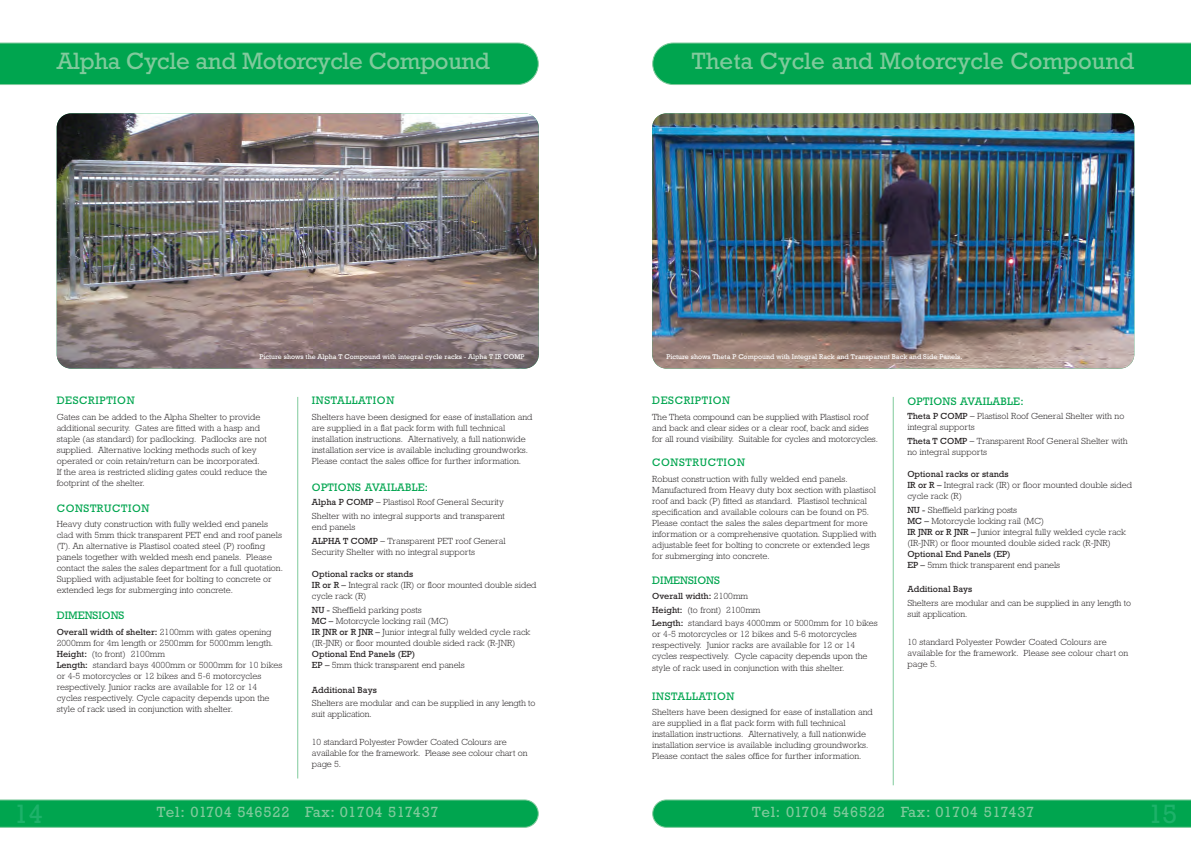
<style>
.page{position:relative;width:1191px;height:842px;background:#fff}
.page>*{position:absolute;margin:0;border:0;box-sizing:border-box;transform-origin:0 0}
.t1{font:27px "M Rockwell";color:#1eb26a}
.t2{font:24px "Rockwell";letter-spacing:-.015em;color:#80ca9c}
.t3{font:15px "M Rockwell";letter-spacing:.03em;color:#80ca9c}
.t4{font:11px "M Rockwell";letter-spacing:.055em;color:#00a54f}
.t5{font:11px "M Rockwell";letter-spacing:.025em;color:#00a54f}
.t6{font:11px "M Rockwell";color:#00a54f}
.t7{font:300 9px/11px "M Rockwell";color:#231f20}
.t8{font:9px "M Rockwell";color:#231f20}
.t9{font:7px "M Rockwell";color:#fff}
.s1{font-weight:400}
.s2{font-family:"Rockwell";font-weight:400}
</style>
<div class="page">
<img style="left:652px;top:113px;width:482px;height:256px;border-radius:14px">
<div style="left:652px;top:43px;width:539px;height:42px;background:#00a54f"></div>
<img style="left:57px;top:113px;width:482px;height:256px;border-radius:14px">
<div style="left:0;top:43px;width:539px;height:42px;background:#00a54f"></div>
<svg style="left:0;top:799px;width:539px;height:29px;background:#0fa958"></svg>
<hr style="left:297px;top:397px;width:1px;height:381px;background:#80ca9c">
<hr style="left:892px;top:397px;width:1px;height:388px;background:#80ca9c">
<svg style="left:652px;top:799px;width:539px;height:29px;background:#0fa958"></svg>
<h2 class="t2" style="left:57px;top:47px;width:434px">Alpha Cycle and Motorcycle Compound</h2>
<h2 class="t2" style="left:691px;top:47px;width:444px">Theta Cycle and Motorcycle Compound</h2>
<p class="t9" style="left:259px;top:354px;width:267px">Picture shows the Alpha T Compound with integral cycle racks - Alpha T IR COMP</p>
<p class="t9" style="left:666px;top:354px;width:297px">Picture shows Theta P Compound with Integral Rack and Transparent Back and Side Panels.</p>
<p class="t4" style="left:57px;top:397px;width:79px">DESCRIPTION</p>
<p class="t7" style="left:57px;top:412px;width:212px">Gates can be added to the Alpha Shelter to provide additional security. Gates are fitted with a hasp and staple (as standard) for padlocking. Padlocks are not supplied. Alternative locking methods such of key operated or coin retain/return can be incorporated.<br>If the area is restricted sliding gates could reduce the footprint of the shelter.</p>
<p class="t4" style="left:57px;top:504px;width:94px">CONSTRUCTION</p>
<p class="t7" style="left:57px;top:519px;width:228px">Heavy duty construction with fully welded end panels clad with 5mm thick transparent PET end and roof panels (T). An alternative is Plastisol coated steel (P) roofing panels together with welded mesh end panels. Please contact the sales the sales department for a full quotation.<br>Supplied with adjustable feet for bolting to concrete or extended legs for submerging into concrete.</p>
<p class="t6" style="left:57px;top:612px;width:69px">DIMENSIONS</p>
<p class="t7" style="left:57px;top:627px;width:227px"><span class="s1">Overall width of shelter:</span> 2100mm with gates opening 2000mm for 4m length or 2500mm for 5000mm length.<br><span class="s1">Height:</span> (to front) 2100mm<br><span class="s1">Length:</span> standard bays 4000mm or 5000mm for 10 bikes or 4-5 motorcycles or 12 bikes and 5-6 motorcycles respectively. Junior racks are available for 12 or 14 cycles respectively. Cycle capacity depends upon the style of rack used in conjunction with shelter.</p>
<p class="t4" style="left:312px;top:397px;width:84px">INSTALLATION</p>
<p class="t7" style="left:312px;top:412px;width:222px">Shelters have been designed for ease of installation and are supplied in a flat pack form with full technical installation instructions. Alternatively, a full nationwide installation service is available including groundworks.<br>Please contact the sales office for further information.</p>
<p class="t5" style="left:312px;top:484px;width:118px">OPTIONS AVAILABLE:</p>
<p class="t7" style="left:312px;top:496px;width:194px;line-height:13.8px"><span class="s1">Alpha P COMP</span> – Plastisol Roof General Security<br>Shelter with no integral supports and transparent</p>
<p class="t7" style="left:312px;top:521px;width:195px;line-height:13.8px">end panels<br><span class="s1">ALPHA T COMP</span> – Transparent PET roof General</p>
<p class="t7" style="left:312px;top:547px;width:165px">Security Shelter with no integral supports</p>
<p class="t7" style="left:312px;top:569px;width:226px"><span class="s1">Optional racks or stands<br>IR or R –</span> Integral rack (IR) or floor mounted double sided cycle rack (R)</p>
<p class="t7" style="left:312px;top:605px;width:220px"><span class="s1">NU -</span> Sheffield parking posts<br><span class="s1">MC –</span> Motorcycle locking rail (MC)<br><span class="s1">IR JNR or R JNR –</span> Junior integral fully welded cycle rack (IR-JNR) or floor mounted double sided rack (R-JNR)</p>
<p class="t7" style="left:312px;top:649px;width:154px"><span class="s1">Optional End Panels (EP)<br>EP –</span> 5mm thick transparent end panels</p>
<p class="t8" style="left:312px;top:686px;width:66px">Additional Bays</p>
<p class="t7" style="left:312px;top:699px;width:225px">Shelters are modular and can be supplied in any length to suit application.</p>
<p class="t7" style="left:312px;top:737px;width:217px">10 standard Polyester Powder Coated Colours are available for the framework. Please see colour chart on page 5.</p>
<p class="t4" style="left:652px;top:397px;width:79px">DESCRIPTION</p>
<p class="t7" style="left:652px;top:412px;width:227px">The Theta compound can be supplied with Plastisol roof and back and clear sides or a clear roof, back and sides for all round visibility. Suitable for cycles and motorcycles.</p>
<p class="t4" style="left:652px;top:459px;width:94px">CONSTRUCTION</p>
<p class="t7" style="left:652px;top:474px;width:226px">Robust construction with fully welded end panels.<br>Manufactured from Heavy duty box section with plastisol roof and back (P) fitted as standard. Plastisol technical specification and available colours can be found on P5.<br>Please contact the sales the sales department for more information or a comprehensive quotation. Supplied with adjustable feet for bolting to concrete or extended legs for submerging into concrete.</p>
<p class="t6" style="left:652px;top:576px;width:69px">DIMENSIONS</p>
<p class="t7" style="left:652px;top:590px;width:227px;line-height:13.8px"><span class="s1">Overall width:</span> 2100mm<br><span class="s1">Height:</span> (to front) 2100mm<br><span class="s1">Length:</span> standard bays 4000mm or 5000mm for 10 bikes</p>
<p class="t7" style="left:652px;top:630px;width:217px">or 4-5 motorcycles or 12 bikes and 5-6 motorcycles respectively. Junior racks are available for 12 or 14 cycles respectively. Cycle capacity depends upon the style of rack used in conjunction with this shelter.</p>
<p class="t4" style="left:652px;top:692px;width:84px">INSTALLATION</p>
<p class="t7" style="left:652px;top:707px;width:222px">Shelters have been designed for ease of installation and are supplied in a flat pack form with full technical installation instructions. Alternatively, a full nationwide installation service is available including groundworks.<br>Please contact the sales office for further information.</p>
<p class="t5" style="left:907px;top:398px;width:118px">OPTIONS AVAILABLE:</p>
<p class="t7" style="left:907px;top:411px;width:218px"><span class="s2">Theta P COMP</span> – Plastisol Roof General Shelter with no integral supports</p>
<p class="t7" style="left:907px;top:436px;width:222px"><span class="s2">Theta T COMP</span> – Transparent Roof General Shelter with no integral supports</p>
<p class="t7" style="left:907px;top:469px;width:226px"><span class="s1">Optional racks or stands<br>IR or R –</span> Integral rack (IR) or floor mounted double sided cycle rack (R)</p>
<p class="t7" style="left:907px;top:505px;width:220px"><span class="s1">NU -</span> Sheffield parking posts<br><span class="s1">MC –</span> Motorcycle locking rail (MC)<br><span class="s1">IR JNR or R JNR –</span> Junior integral fully welded cycle rack (IR-JNR) or floor mounted double sided rack (R-JNR)</p>
<p class="t7" style="left:907px;top:549px;width:154px"><span class="s1">Optional End Panels (EP)<br>EP –</span> 5mm thick transparent end panels</p>
<p class="t8" style="left:907px;top:586px;width:66px">Additional Bays</p>
<p class="t7" style="left:907px;top:599px;width:225px">Shelters are modular and can be supplied in any length to suit application.</p>
<p class="t7" style="left:907px;top:637px;width:222px">10 standard Polyester Powder Coated Colours are available for the framework. Please see colour chart on page 5.</p>
<h1 class="t1" style="left:14px;top:804px;width:31px">14</h1>
<h3 class="t3" style="left:157px;top:807px;width:283px">Tel: 01704 546522 Fax: 01704 517437</h3>
<h3 class="t3" style="left:752px;top:807px;width:283px">Tel: 01704 546522 Fax: 01704 517437</h3>
<h1 class="t1" style="left:1148px;top:804px;width:31px">15</h1>
</div>
